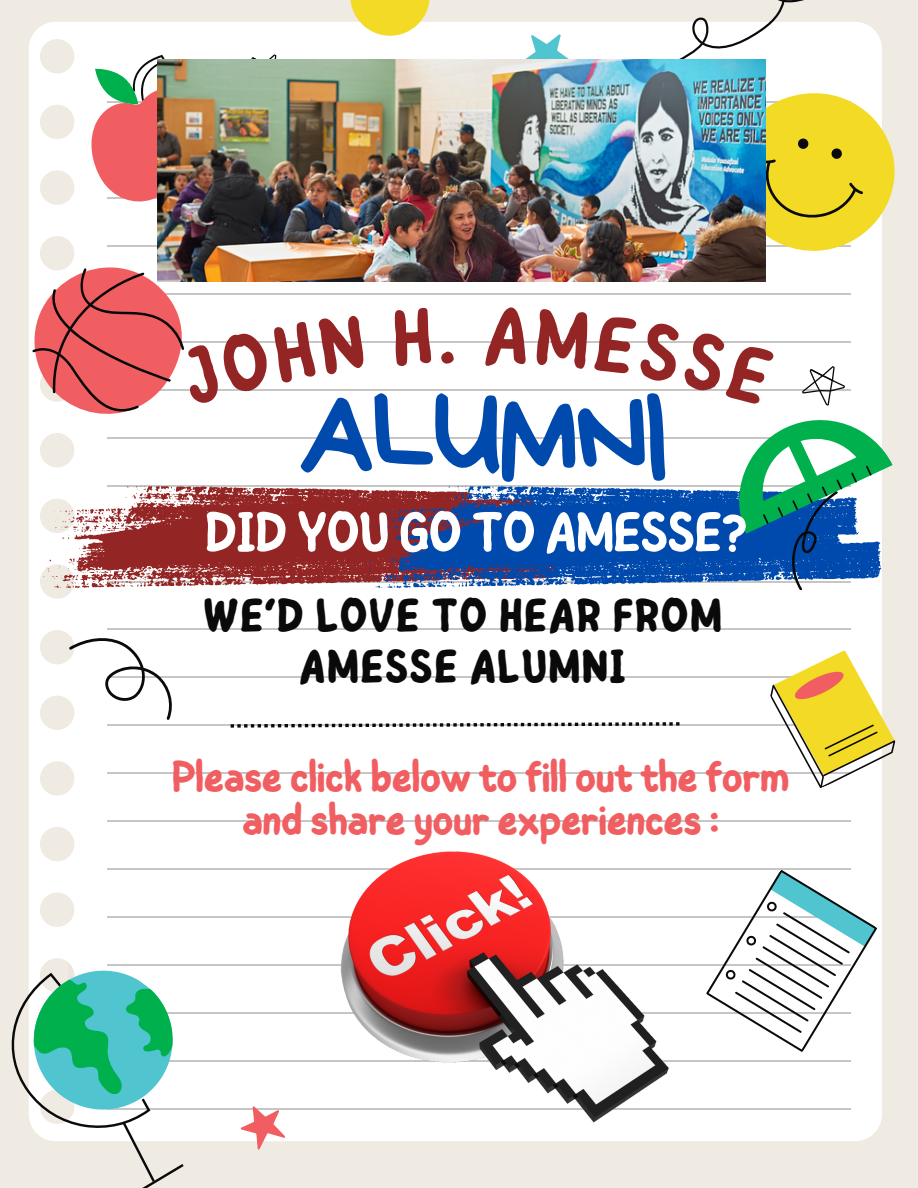
<style>
.page{position:relative;width:918px;height:1188px;background:#efeae2}
.page>*{position:absolute;margin:0;border:0;box-sizing:border-box;transform-origin:0 0}
.t1{font:120.15px "Bryndan Write";letter-spacing:-.04em;color:#004aad}
.t2{font:600 56.85px "Childos Arabic";letter-spacing:-.04em;color:#fff}
.t3{font:700 48px/50.8px "Childos Arabic";color:#0a0a0a;text-align:center}
.t4{font:600 44.7px/42.8px "Childos Arabic";letter-spacing:-.04em;color:#f15e61;text-align:center}
</style>
<div class="page">
<div style="left:29px;top:22px;width:853px;height:1119px;background:#fff"></div>
<hr style="left:107px;top:293px;width:743px;height:1px;background:#c6c6c6">
<hr style="left:107px;top:341px;width:743px;height:1px;background:#c6c6c6">
<hr style="left:107px;top:389px;width:743px;height:1px;background:#c6c6c6">
<hr style="left:107px;top:437px;width:743px;height:1px;background:#c6c6c6">
<hr style="left:107px;top:485px;width:743px;height:1px;background:#c6c6c6">
<hr style="left:107px;top:629px;width:743px;height:1px;background:#c6c6c6">
<hr style="left:107px;top:677px;width:743px;height:1px;background:#c6c6c6">
<hr style="left:107px;top:725px;width:743px;height:1px;background:#c6c6c6">
<hr style="left:107px;top:773px;width:743px;height:1px;background:#c6c6c6">
<hr style="left:107px;top:821px;width:743px;height:1px;background:#c6c6c6">
<hr style="left:107px;top:869px;width:743px;height:1px;background:#c6c6c6">
<hr style="left:107px;top:917px;width:743px;height:1px;background:#c6c6c6">
<hr style="left:107px;top:965px;width:743px;height:1px;background:#c6c6c6">
<hr style="left:107px;top:1012px;width:743px;height:2px;background:#c6c6c6">
<hr style="left:107px;top:1060px;width:743px;height:2px;background:#c6c6c6">
<hr style="left:107px;top:1108px;width:743px;height:2px;background:#c6c6c6">
<svg style="left:699px;top:62px;width:196px;height:223px;background:#f6ea95"></svg>
<svg style="left:766px;top:137px;width:99px;height:93px;background:#e3cc22"></svg>
<svg style="left:767px;top:645px;width:129px;height:148px;background:#edde98"></svg>
<svg style="left:715px;top:851px;width:167px;height:220px;background:#f9f9f9"></svg>
<svg style="left:724px;top:870px;width:152px;height:176px;background:#dae4e4"></svg>
<svg style="left:87px;top:55px;width:131px;height:151px;background:#de9f98"></svg>
<svg style="left:11px;top:943px;width:189px;height:245px"></svg>
<svg style="left:241px;top:47px;width:51px;height:13px"></svg>
<svg style="left:69px;top:635px;width:106px;height:85px;background:#e9e9e9"></svg>
<svg style="left:231px;top:722px;width:448px;height:6px;background:#afafaf"></svg>
<svg style="left:43px;top:486px;width:322px;height:103px;background:#b36766"></svg>
<svg style="left:365px;top:486px;width:170px;height:103px;background:#535284"></svg>
<svg style="left:29px;top:220px;width:184px;height:243px;background:#fbfaf9"></svg>
<svg style="left:619px;top:0;width:237px;height:99px"></svg>
<svg style="left:235px;top:1098px;width:55px;height:52px"></svg>
<svg style="left:513px;top:22px;width:65px;height:38px;background:#d7f1f3"></svg>
<svg style="left:350px;top:0;width:80px;height:36px;background:#f5e259"></svg>
<img style="left:157px;top:60px;width:609px;height:221px">
<img style="left:290px;top:811px;width:425px;height:330px">
<svg style="left:29px;top:254px;width:337px;height:176px;background:#eabfbb"></svg>
<div style="left:393px;top:307px;width:39px;height:59px;background:#fff"></div>
<svg style="left:441px;top:351px;width:13px;height:13px"></svg>
<div style="left:485px;top:306px;width:42px;height:61px;background:#fff"></div>
<svg style="left:535px;top:308px;width:358px;height:286px;background:#a6c6d8"></svg>
<p class="t1" style="left:297px;top:372px;width:373px">ALUMNI</p>
<p class="t2" style="left:205px;top:492px;width:545px">DID YOU GO TO AMESSE?</p>
<p class="t3" style="left:203px;top:591px;width:521px">WE’D LOVE TO HEAR FROM<br>AMESSE ALUMNI</p>
<p class="t4" style="left:171px;top:756px;width:620px">Please click below to fill out the form and share your experiences :</p>
</div>
